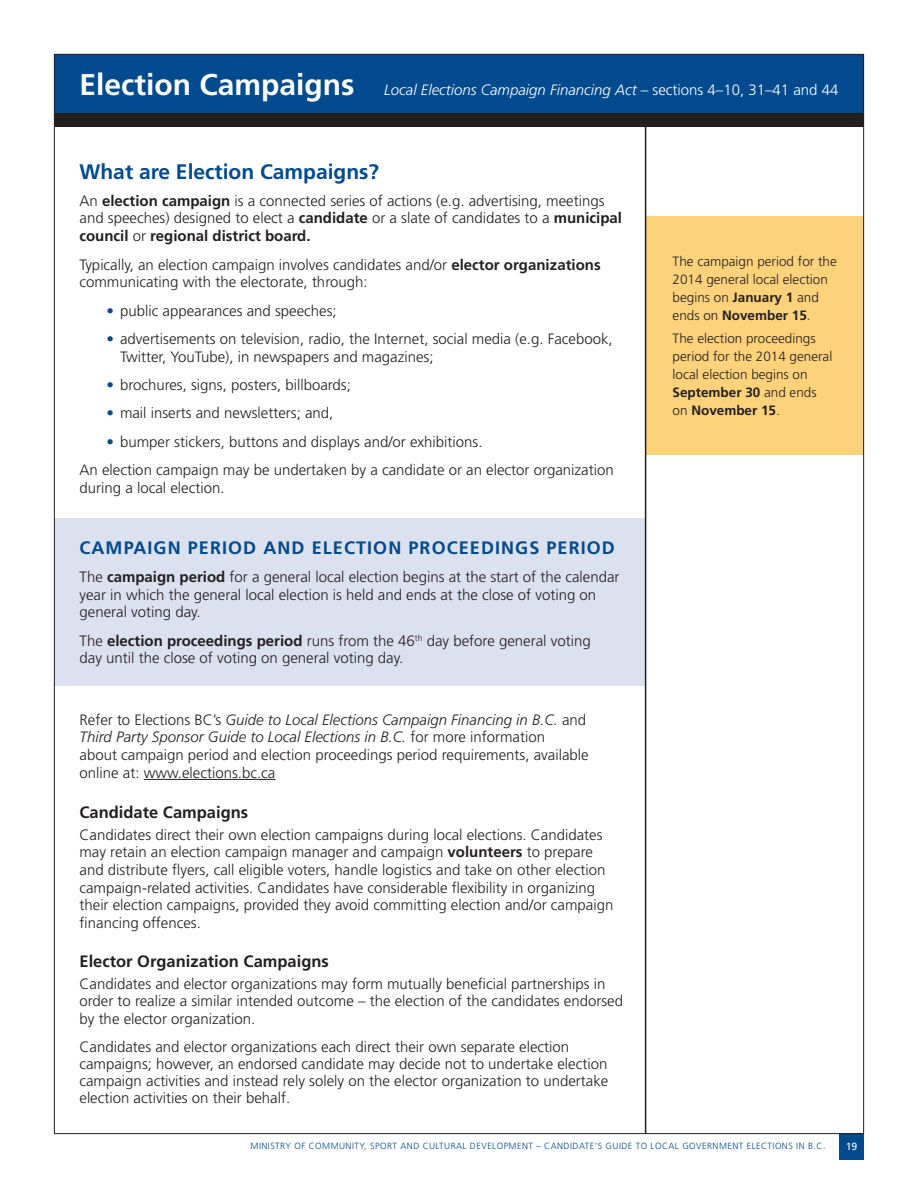
<style>
.page{position:relative;width:918px;height:1188px;background:#fff}
.page>*{position:absolute;margin:0;border:0;box-sizing:border-box;transform-origin:0 0}
.Main_Head{font:700 30px "Frutiger LT Std";color:#fff}
.Head_A_New{font:700 21px "Frutiger LT Std";color:#004a8d}
.Box_Head_1{font:700 18px "Frutiger LT Std";letter-spacing:.06em;color:#004a8d}
.Head_B_New{font:700 16.5px "Frutiger LT Std";color:#231f20}
.No_Spacing{font:300 15px/17.7px "Frutiger LT Std";color:#231f20}
.t1{font:italic 300 15px "Frutiger LT Std";color:#fff}
.Sidebar_Right{font:300 13.5px/18px "Frutiger LT Std";color:#231f20}
.t2{font:10.5px "Frutiger LT Std";color:#fff}
.t3{font:300 9px "Frutiger LT Std";letter-spacing:.05em;color:#004a8d}
.s1{font-style:normal}
.s2{font-weight:700}
.s3{color:#004a8d}
.s4{font-style:italic}
</style>
<div class="page">
<div style="left:839px;top:1133px;width:25px;height:27px;background:#004a8d"></div>
<div style="left:54px;top:518px;width:591px;height:168px;background:#dce1ef"></div>
<hr style="left:144px;top:779px;width:131px;height:1px;background:#231f20">
<div style="left:54px;top:54px;width:810px;height:60px;background:#004a8d"></div>
<div style="left:646px;top:216px;width:218px;height:239px;background:#fed17b"></div>
<hr style="left:645px;top:120px;width:1px;height:1014px;background:#231f20">
<div style="left:54px;top:113px;width:810px;height:14px;background:#231f20"></div>
<p class="Main_Head" style="left:79px;top:67px;width:277px">Election Campaigns</p>
<p class="t1" style="left:384px;top:81px;width:456px">Local Elections Campaign Financing Act <span class="s1">– sections 4–10, 31–41 and 44</span></p>
<p class="Head_A_New" style="left:80px;top:160px;width:301px">What are Election Campaigns?</p>
<p class="No_Spacing" style="left:80px;top:192px;width:544px">An <span class="s2">election campaign</span> is a connected series of actions (e.g. advertising, meetings and speeches) designed to elect a <span class="s2">candidate</span> or a slate of candidates to a <span class="s2">municipal council</span> or <span class="s2">regional district board.</span></p>
<p class="No_Spacing" style="left:80px;top:256px;width:523px">Typically, an election campaign involves candidates and/or <span class="s2">elector organizations </span>communicating with the electorate, through:</p>
<p class="No_Spacing" style="left:106px;top:302px;width:232px"><span class="s3">•</span> public appearances and speeches;</p>
<p class="No_Spacing" style="left:120px;top:330px;width:494px;text-indent:-14px"><span class="s3">•</span> advertisements on television, radio, the Internet, social media (e.g. Facebook,<br>Twitter, YouTube), in newspapers and magazines;</p>
<p class="No_Spacing" style="left:106px;top:376px;width:246px"><span class="s3">•</span> brochures, signs, posters, billboards;</p>
<p class="No_Spacing" style="left:106px;top:405px;width:228px"><span class="s3">•</span> mail inserts and newsletters; and,</p>
<p class="No_Spacing" style="left:106px;top:433px;width:378px"><span class="s3">•</span> bumper stickers, buttons and displays and/or exhibitions.</p>
<p class="No_Spacing" style="left:80px;top:462px;width:536px">An election campaign may be undertaken by a candidate or an elector organization during a local election.</p>
<p class="Box_Head_1" style="left:80px;top:537px;width:537px">CAMPAIGN PERIOD AND ELECTION PROCEEDINGS PERIOD</p>
<p class="No_Spacing" style="left:80px;top:568px;width:542px">The <span class="s2">campaign period</span> for a general local election begins at the start of the calendar year in which the general local election is held and ends at the close of voting on general voting day.</p>
<p class="No_Spacing" style="left:80px;top:632px;width:513px">The <span class="s2">election proceedings period</span> runs from the 46<sup>th</sup> day before general voting day until the close of voting on general voting day.</p>
<p class="No_Spacing" style="left:80px;top:711px;width:511px">Refer to Elections BC’s <span class="s4">Guide to Local Elections Campaign Financing in B.C.</span> and <span class="s4">Third Party Sponsor Guide to Local Elections in B.C.</span> for more information<br>about campaign period and election proceedings period requirements, available online at: www.elections.bc.ca</p>
<p class="Head_B_New" style="left:80px;top:802px;width:170px">Candidate Campaigns</p>
<p class="No_Spacing" style="left:80px;top:826px;width:535px">Candidates direct their own election campaigns during local elections. Candidates may retain an election campaign manager and campaign <span class="s2">volunteers</span> to prepare and distribute flyers, call eligible voters, handle logistics and take on other election campaign-related activities. Candidates have considerable flexibility in organizing their election campaigns, provided they avoid committing election and/or campaign financing offences.</p>
<p class="Head_B_New" style="left:80px;top:952px;width:251px">Elector Organization Campaigns</p>
<p class="No_Spacing" style="left:80px;top:976px;width:545px;line-height:17.2px">Candidates and elector organizations may form mutually beneficial partnerships in order to realize a similar intended outcome – the election of the candidates endorsed by the elector organization.</p>
<p class="No_Spacing" style="left:80px;top:1038px;width:530px;line-height:17.2px">Candidates and elector organizations each direct their own separate election campaigns; however, an endorsed candidate may decide not to undertake election campaign activities and instead rely solely on the elector organization to undertake election activities on their behalf.</p>
<p class="Sidebar_Right" style="left:673px;top:253px;width:166px">The campaign period for the<br>2014 general local election begins on <span class="s2">January 1</span> and ends on <span class="s2">November 15</span>.</p>
<p class="Sidebar_Right" style="left:673px;top:329px;width:161px">The election proceedings period for the 2014 general local election begins on<br><span class="s2">September 30</span> and ends on <span class="s2">November 15</span>.</p>
<p class="t3" style="left:251px;top:1141px;width:576px">MINISTRY OF COMMUNITY, SPORT AND CULTURAL DEVELOPMENT – CANDIDATE’S GUIDE TO LOCAL GOVERNMENT ELECTIONS IN B.C.</p>
<p class="t2" style="left:846px;top:1140px;width:13px">19</p>
</div>
